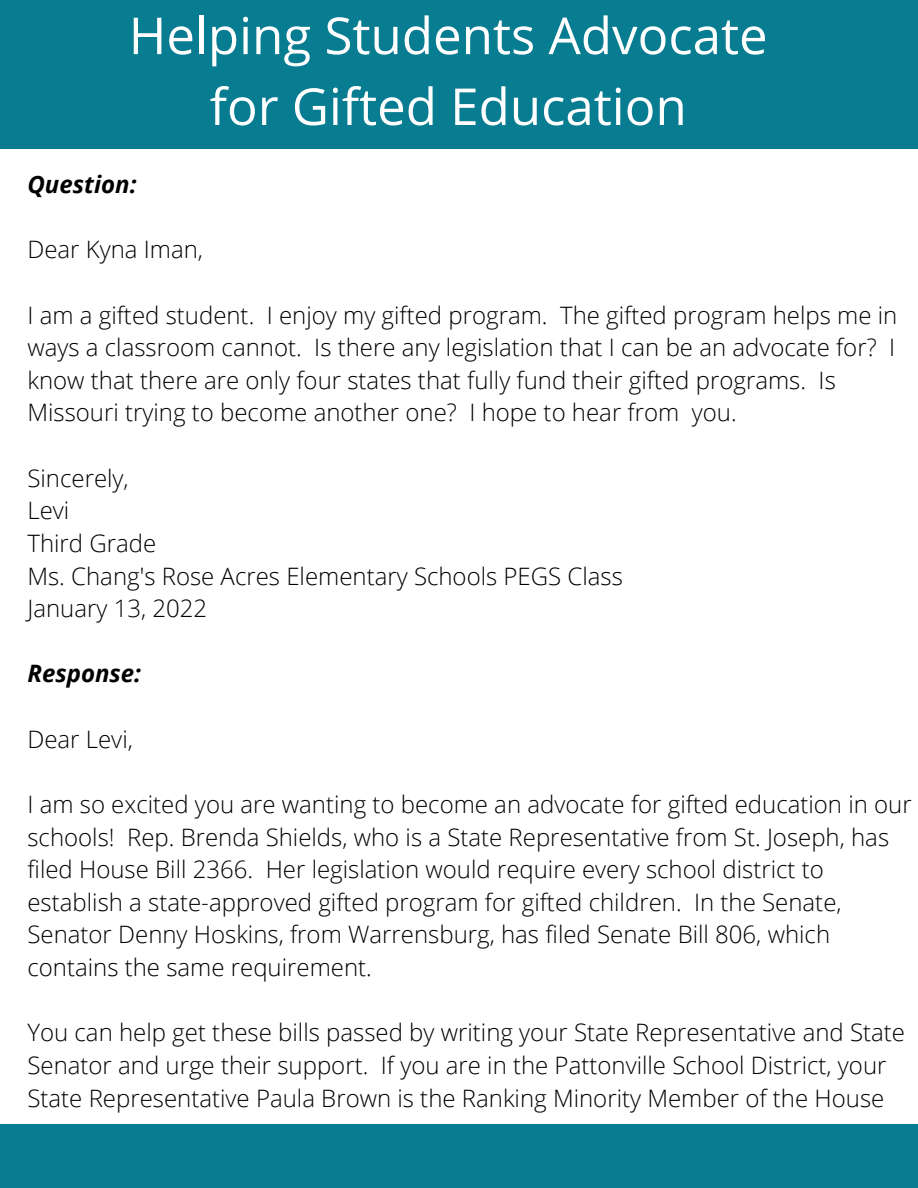
<style>
.page{position:relative;width:918px;height:1188px;background:#fff}
.page>*{position:absolute;margin:0;border:0;box-sizing:border-box;transform-origin:0 0}
.t1{font:51px/70.8px "Open Sans";color:#fff;text-align:center}
.t2{font:300 24px/32.7px "Open Sans";color:#000}
.t3{font:italic 700 24px "Open Sans";color:#000}
</style>
<div class="page">
<div style="left:0;top:0;width:918px;height:149px;background:#087c90"></div>
<div style="left:0;top:1124px;width:918px;height:64px;background:#087c90"></div>
<h1 class="t1" style="left:129px;top:-1px;width:640px">Helping Students Advocate for Gifted Education</h1>
<p class="t3" style="left:27px;top:167px;width:111px">Question:</p>
<p class="t2" style="left:27px;top:233px;width:177px">Dear Kyna Iman,</p>
<p class="t2" style="left:27px;top:298px;width:871px">I am a gifted student. I enjoy my gifted program. The gifted program helps me in ways a classroom cannot. Is there any legislation that I can be an advocate for? I know that there are only four states that fully fund their gifted programs. Is Missouri trying to become another one? I hope to hear from you.</p>
<p class="t2" style="left:27px;top:461px;width:597px">Sincerely,<br>Levi<br>Third Grade<br>Ms. Chang's Rose Acres Elementary Schools PEGS Class<br>January 13, 2022</p>
<p class="t3" style="left:27px;top:657px;width:115px">Response:</p>
<p class="t2" style="left:27px;top:722px;width:107px">Dear Levi,</p>
<p class="t2" style="left:27px;top:787px;width:886px">I am so excited you are wanting to become an advocate for gifted education in our schools! Rep. Brenda Shields, who is a State Representative from St. Joseph, has filed House Bill 2366. Her legislation would require every school district to establish a state-approved gifted program for gifted children. In the Senate, Senator Denny Hoskins, from Warrensburg, has filed Senate Bill 806, which contains the same requirement.</p>
<p class="t2" style="left:27px;top:1016px;width:879px">You can help get these bills passed by writing your State Representative and State<br>Senator and urge their support. If you are in the Pattonville School District, your<br>State Representative Paula Brown is the Ranking Minority Member of the House</p>
</div>
